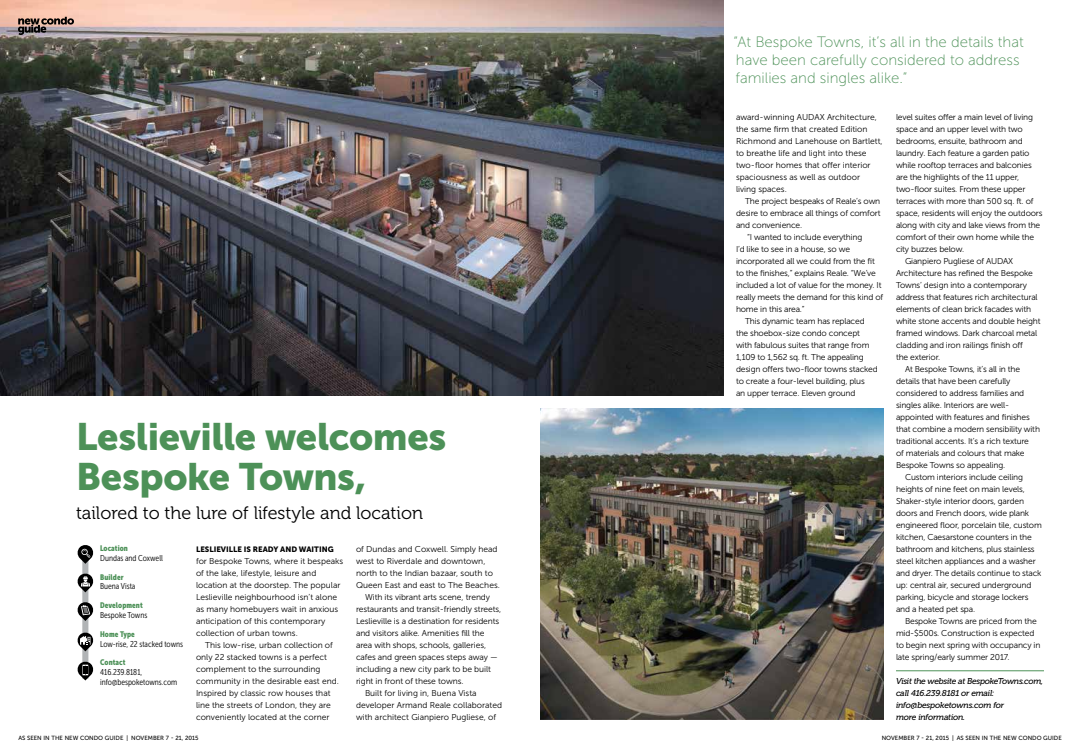
<style>
.page{position:relative;width:1080px;height:756px;background:#fff}
.page>*{position:absolute;margin:0;border:0;box-sizing:border-box;transform-origin:0 0}
.t1{font:38px/40px "Museo Sans 900";letter-spacing:-.01em;color:#4d9158}
.t2{font:18px "Museo 300";color:#000}
.t3{font:15px/18px "Museo Sans 100";color:#4d9158}
.t4{font:8.5px "Museo Sans 300";letter-spacing:-.02em;color:#000}
.t5{font:8.5px/12px "Museo Sans 300";color:#000}
.t6{font:italic 8.5px/12px "Museo 500";letter-spacing:-.025em;color:#000}
.t7{font:8.5px/9.8px "Museo Sans Cond 300";color:#000}
.t8{font:8px "Museo Sans Cond 900";letter-spacing:.01em;color:#4d9158}
.t9{font:7.8px "Museo Sans 900";color:#000}
.t10{font:6px "Museo Sans 500";color:#000}
</style>
<div class="page">
<img style="left:0;top:0;width:724px;height:396px">
<div style="left:82px;top:548px;width:6px;height:131px;background:#b1b4b6"></div>
<svg style="left:77px;top:545px;width:17px;height:19px"></svg>
<svg style="left:77px;top:573px;width:17px;height:19px"></svg>
<svg style="left:77px;top:632px;width:17px;height:19px"></svg>
<svg style="left:77px;top:661px;width:17px;height:20px"></svg>
<svg style="left:77px;top:601px;width:17px;height:20px"></svg>
<img style="left:540px;top:408px;width:344px;height:312px">
<hr style="left:896px;top:671px;width:148px;height:1px;background:#4d9158">
<svg style="left:18px;top:17px;width:56px;height:18px"></svg>
<h1 class="t1" style="left:76px;top:417px;width:372px">Leslieville welcomes<br>Bespoke Towns,</h1>
<h2 class="t2" style="left:76px;top:503px;width:349px">tailored to the lure of lifestyle and location</h2>
<p class="t9" style="left:196px;top:545px;width:139px">LESLIEVILLE IS READY AND WAITING</p>
<p class="t5" style="left:196px;top:555px;width:149px">for Bespoke Towns, where it bespeaks of the lake, lifestyle, leisure and location at the doorstep. The popular Leslieville neighbourhood isn’t alone as many homebuyers wait in anxious anticipation of this contemporary collection of urban towns.</p>
<p class="t5" style="left:196px;top:639px;width:144px;text-indent:9px">This low-rise, urban collection of only 22 stacked towns is a perfect complement to the surrounding community in the desirable east end.<br>Inspired by classic row houses that line the streets of London, they are conveniently located at the corner</p>
<p class="t8" style="left:100px;top:544px;width:29px">Location</p>
<p class="t7" style="left:100px;top:553px;width:64px">Dundas and Coxwell</p>
<p class="t8" style="left:100px;top:572px;width:25px">Builder</p>
<p class="t7" style="left:100px;top:582px;width:37px">Buena Vista</p>
<p class="t8" style="left:100px;top:601px;width:44px">Development</p>
<p class="t7" style="left:100px;top:610px;width:49px">Bespoke Towns</p>
<p class="t8" style="left:100px;top:629px;width:36px">Home Type</p>
<p class="t7" style="left:100px;top:639px;width:85px">Low-rise, 22 stacked towns</p>
<p class="t8" style="left:100px;top:658px;width:27px">Contact</p>
<p class="t7" style="left:100px;top:667px;width:79px">416.239.8181, info@bespoketowns.com</p>
<p class="t5" style="left:356px;top:543px;width:143px">of Dundas and Coxwell. Simply head</p>
<p class="t5" style="left:356px;top:555px;width:131px">west to Riverdale and downtown,</p>
<p class="t5" style="left:356px;top:567px;width:138px">north to the Indian bazaar, south to</p>
<p class="t5" style="left:356px;top:579px;width:145px">Queen East and east to The Beaches.</p>
<p class="t4" style="left:365px;top:593px;width:127px">With its vibrant arts scene, trendy</p>
<p class="t4" style="left:356px;top:605px;width:147px">restaurants and transit-friendly streets,</p>
<p class="t4" style="left:356px;top:617px;width:145px">Leslieville is a destination for residents</p>
<p class="t4" style="left:356px;top:629px;width:130px">and visitors alike. Amenities fill the</p>
<p class="t4" style="left:356px;top:641px;width:132px">area with shops, schools, galleries,</p>
<p class="t4" style="left:356px;top:653px;width:143px">cafes and green spaces steps away —</p>
<p class="t4" style="left:356px;top:665px;width:136px">including a new city park to be built</p>
<p class="t4" style="left:356px;top:677px;width:109px">right in front of these towns.</p>
<p class="t5" style="left:365px;top:687px;width:113px">Built for living in, Buena Vista</p>
<p class="t5" style="left:356px;top:699px;width:148px">developer Armand Reale collaborated</p>
<p class="t5" style="left:356px;top:711px;width:142px">with architect Gianpiero Pugliese, of</p>
<h3 class="t3" style="left:734px;top:33px;width:292px">“At Bespoke Towns, it’s all in the details that have been carefully considered to address families and singles alike.”</h3>
<p class="t5" style="left:736px;top:111px;width:148px">award-winning AUDAX Architecture, the same firm that created Edition<br>Richmond and Lanehouse on Bartlett, to breathe life and light into these two-floor homes that offer interior spaciousness as well as outdoor<br>living spaces.</p>
<p class="t4" style="left:745px;top:197px;width:137px">The project bespeaks of Reale’s own</p>
<p class="t4" style="left:736px;top:209px;width:146px">desire to embrace all things of comfort</p>
<p class="t4" style="left:736px;top:221px;width:68px">and convenience.</p>
<p class="t4" style="left:747px;top:233px;width:117px">“I wanted to include everything</p>
<p class="t4" style="left:736px;top:245px;width:116px">I’d like to see in a house, so we</p>
<p class="t4" style="left:736px;top:257px;width:140px">incorporated all we could from the fit</p>
<p class="t4" style="left:736px;top:269px;width:141px">to the finishes,” explains Reale. “We’ve</p>
<p class="t4" style="left:736px;top:281px;width:147px">included a lot of value for the money. It</p>
<p class="t4" style="left:736px;top:293px;width:149px">really meets the demand for this kind of</p>
<p class="t4" style="left:736px;top:305px;width:70px">home in this area.”</p>
<p class="t4" style="left:745px;top:317px;width:121px">This dynamic team has replaced</p>
<p class="t4" style="left:736px;top:329px;width:126px">the shoebox-size condo concept</p>
<p class="t4" style="left:736px;top:341px;width:135px">with fabulous suites that range from</p>
<p class="t4" style="left:736px;top:353px;width:129px">1,109 to 1,562 sq. ft. The appealing</p>
<p class="t4" style="left:736px;top:365px;width:143px">design offers two-floor towns stacked</p>
<p class="t4" style="left:736px;top:377px;width:130px">to create a four-level building, plus</p>
<p class="t4" style="left:736px;top:389px;width:121px">an upper terrace. Eleven ground</p>
<p class="t4" style="left:896px;top:112px;width:139px">level suites offer a main level of living</p>
<p class="t4" style="left:896px;top:124px;width:128px">space and an upper level with two</p>
<p class="t4" style="left:896px;top:136px;width:128px">bedrooms, ensuite, bathroom and</p>
<p class="t4" style="left:896px;top:149px;width:135px">laundry. Each feature a garden patio</p>
<p class="t4" style="left:896px;top:161px;width:137px">while rooftop terraces and balconies</p>
<p class="t4" style="left:896px;top:173px;width:125px">are the highlights of the 11 upper,</p>
<p class="t4" style="left:896px;top:185px;width:131px">two-floor suites. From these upper</p>
<p class="t4" style="left:896px;top:197px;width:139px">terraces with more than 500 sq. ft. of</p>
<p class="t4" style="left:896px;top:209px;width:148px">space, residents will enjoy the outdoors</p>
<p class="t4" style="left:896px;top:221px;width:146px">along with city and lake views from the</p>
<p class="t4" style="left:896px;top:233px;width:140px">comfort of their own home while the</p>
<p class="t4" style="left:896px;top:245px;width:70px">city buzzes below.</p>
<p class="t4" style="left:905px;top:257px;width:110px">Gianpiero Pugliese of AUDAX</p>
<p class="t4" style="left:896px;top:269px;width:138px">Architecture has refined the Bespoke</p>
<p class="t4" style="left:896px;top:281px;width:132px">Towns’ design into a contemporary</p>
<p class="t4" style="left:896px;top:293px;width:143px">address that features rich architectural</p>
<p class="t4" style="left:896px;top:305px;width:137px">elements of clean brick facades with</p>
<p class="t4" style="left:896px;top:317px;width:146px">white stone accents and double height</p>
<p class="t4" style="left:896px;top:329px;width:143px">framed windows. Dark charcoal metal</p>
<p class="t4" style="left:896px;top:341px;width:129px">cladding and iron railings finish off</p>
<p class="t4" style="left:896px;top:353px;width:46px">the exterior.</p>
<p class="t4" style="left:905px;top:365px;width:117px">At Bespoke Towns, it’s all in the</p>
<p class="t4" style="left:896px;top:377px;width:116px">details that have been carefully</p>
<p class="t4" style="left:896px;top:389px;width:130px">considered to address families and</p>
<p class="t4" style="left:896px;top:401px;width:115px">singles alike. Interiors are well-</p>
<p class="t4" style="left:896px;top:413px;width:135px">appointed with features and finishes</p>
<p class="t4" style="left:896px;top:425px;width:146px">that combine a modern sensibility with</p>
<p class="t4" style="left:896px;top:437px;width:135px">traditional accents. It’s a rich texture</p>
<p class="t4" style="left:896px;top:449px;width:130px">of materials and colours that make</p>
<p class="t4" style="left:896px;top:461px;width:111px">Bespoke Towns so appealing.</p>
<p class="t4" style="left:905px;top:473px;width:119px">Custom interiors include ceiling</p>
<p class="t4" style="left:896px;top:485px;width:130px">heights of nine feet on main levels,</p>
<p class="t4" style="left:896px;top:497px;width:130px">Shaker-style interior doors, garden</p>
<p class="t4" style="left:896px;top:509px;width:135px">doors and French doors, wide plank</p>
<p class="t4" style="left:896px;top:521px;width:147px">engineered floor, porcelain tile, custom</p>
<p class="t4" style="left:896px;top:533px;width:137px">kitchen, Caesarstone counters in the</p>
<p class="t4" style="left:896px;top:545px;width:140px">bathroom and kitchens, plus stainless</p>
<p class="t4" style="left:896px;top:557px;width:141px">steel kitchen appliances and a washer</p>
<p class="t4" style="left:896px;top:569px;width:147px">and dryer. The details continue to stack</p>
<p class="t4" style="left:896px;top:581px;width:137px">up: central air, secured underground</p>
<p class="t4" style="left:896px;top:593px;width:134px">parking, bicycle and storage lockers</p>
<p class="t4" style="left:896px;top:605px;width:81px">and a heated pet spa.</p>
<p class="t4" style="left:905px;top:617px;width:133px">Bespoke Towns are priced from the</p>
<p class="t4" style="left:896px;top:629px;width:140px">mid-$500s. Construction is expected</p>
<p class="t4" style="left:896px;top:641px;width:146px">to begin next spring with occupancy in</p>
<p class="t4" style="left:896px;top:653px;width:115px">late spring/early summer 2017.</p>
<p class="t6" style="left:896px;top:675px;width:149px">Visit the website at BespokeTowns.com, call 416.239.8181 or email: info@bespoketowns.com for<br>more information.</p>
<p class="t10" style="left:18px;top:735px;width:182px">AS SEEN IN THE NEW CONDO GUIDE | NOVEMBER 7 - 21, 2015</p>
<p class="t10" style="left:882px;top:735px;width:182px">NOVEMBER 7 - 21, 2015 | AS SEEN IN THE NEW CONDO GUIDE</p>
</div>
